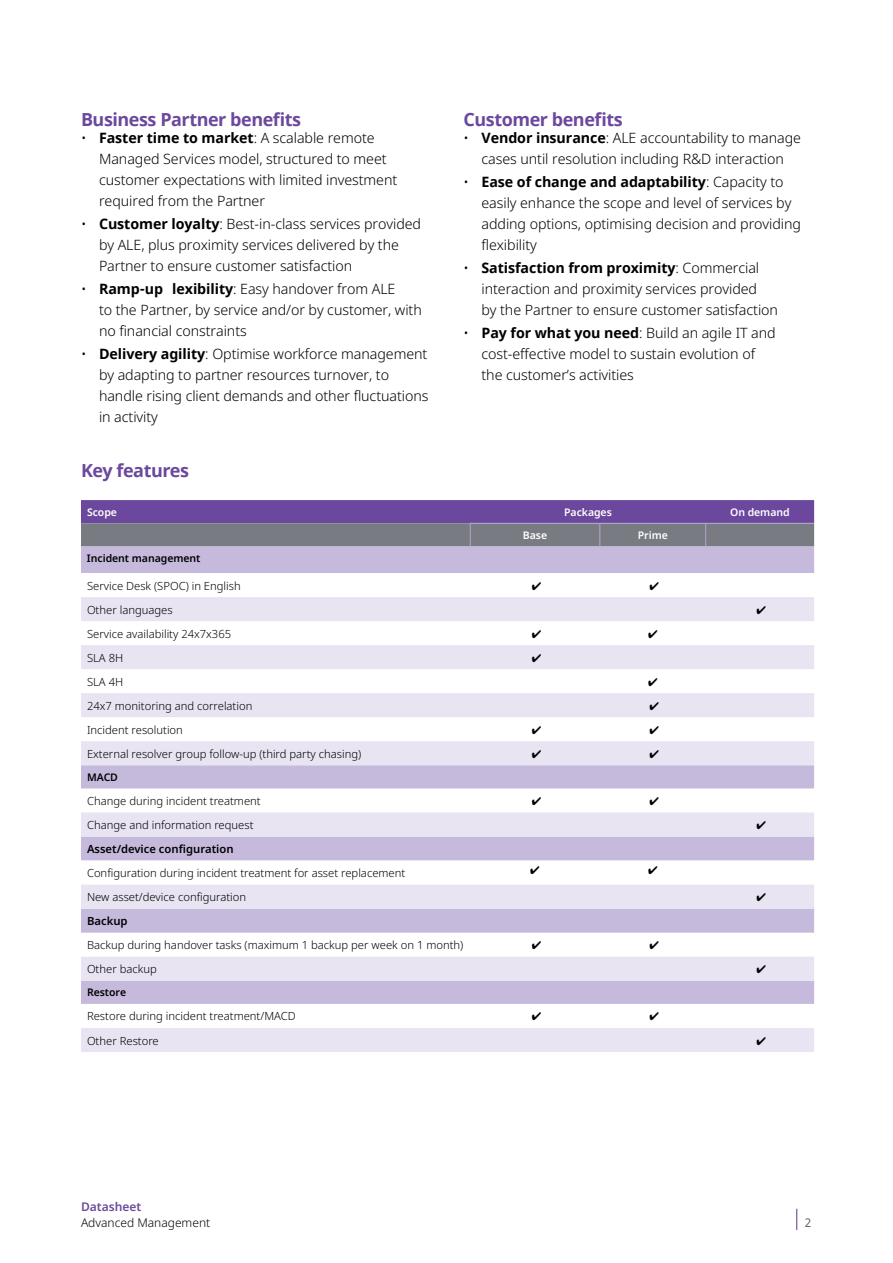
<style>
.page{position:relative;width:893px;height:1263px;background:#fff}
.page>*{position:absolute;margin:0;border:0;box-sizing:border-box;transform-origin:0 0}
.t1{font:700 18px "Noto Sans";letter-spacing:-.025em;color:#6b489d}
.t2{font:300 14.25px/21px "Noto Sans";letter-spacing:-.005em;color:#000}
.t3{font:300 12px "Noto Sans";color:#000}
.t4{font:600 12px "Noto Sans";color:#6b489d}
.t5{font:12px "Noto Sans";color:#5f636a}
.t6{font:300 11.25px "Noto Sans";color:#000}
.t7{font:600 11.25px "Noto Sans";color:#000}
.t8{font:600 10.5px "Noto Sans";letter-spacing:-.005em;color:#fff}
.t9{font:600 10.5px "Noto Sans";letter-spacing:-.005em;color:#000}
.s1{font-weight:700}
</style>
<div class="page">
<svg style="left:796px;top:1209px;width:1px;height:21px"></svg>
<div style="left:81px;top:546px;width:733px;height:27px;background:#c5b9dc"></div>
<svg style="left:81px;top:597px;width:733px;height:455px"></svg>
<svg style="left:81px;top:500px;width:733px;height:46px;background:#726290"></svg>
<svg style="left:757px;top:605px;width:9px;height:9px"></svg>
<svg style="left:532px;top:629px;width:9px;height:9px"></svg>
<svg style="left:648px;top:629px;width:9px;height:9px"></svg>
<svg style="left:532px;top:654px;width:9px;height:8px"></svg>
<svg style="left:648px;top:678px;width:9px;height:8px"></svg>
<svg style="left:650px;top:702px;width:9px;height:8px"></svg>
<svg style="left:532px;top:726px;width:9px;height:8px"></svg>
<svg style="left:650px;top:726px;width:9px;height:8px"></svg>
<svg style="left:532px;top:750px;width:9px;height:8px"></svg>
<svg style="left:650px;top:750px;width:9px;height:8px"></svg>
<svg style="left:532px;top:797px;width:9px;height:8px"></svg>
<svg style="left:650px;top:797px;width:9px;height:8px"></svg>
<svg style="left:757px;top:821px;width:9px;height:8px"></svg>
<svg style="left:531px;top:865px;width:8px;height:9px"></svg>
<svg style="left:648px;top:865px;width:9px;height:9px"></svg>
<svg style="left:757px;top:893px;width:9px;height:8px"></svg>
<svg style="left:532px;top:941px;width:9px;height:8px"></svg>
<svg style="left:650px;top:941px;width:9px;height:8px"></svg>
<svg style="left:757px;top:965px;width:9px;height:8px"></svg>
<svg style="left:532px;top:1012px;width:9px;height:8px"></svg>
<svg style="left:650px;top:1012px;width:9px;height:8px"></svg>
<svg style="left:757px;top:1036px;width:9px;height:8px"></svg>
<p class="t1" style="left:81px;top:106px;width:222px">Business Partner benefits</p>
<p class="t2" style="left:99px;top:127px;width:300px;text-indent:-18px">• <span class="s1">Faster time to market</span>: A scalable remote Managed Services model, structured to meet customer expectations with limited investment required from the Partner</p>
<p class="t2" style="left:99px;top:213px;width:324px;text-indent:-18px">• <span class="s1">Customer loyalty</span>: Best-in-class services provided by ALE, plus proximity services delivered by the<br>Partner to ensure customer satisfaction</p>
<p class="t2" style="left:99px;top:279px;width:324px;text-indent:-18px">• <span class="s1">Ramp-up lexibility</span>: Easy handover from ALE<br>to the Partner, by service and/or by customer, with no financial constraints</p>
<p class="t2" style="left:99px;top:344px;width:331px;text-indent:-18px">• <span class="s1">Delivery agility</span>: Optimise workforce management by adapting to partner resources turnover, to handle rising client demands and other fluctuations in activity</p>
<p class="t1" style="left:463px;top:106px;width:161px">Customer benefits</p>
<p class="t2" style="left:463px;top:127px;width:339px;text-align:center">• <span class="s1">Vendor insurance</span>: ALE accountability to manage cases until resolution including R&amp;D interaction</p>
<p class="t2" style="left:481px;top:171px;width:321px;text-indent:-18px">• <span class="s1">Ease of change and adaptability</span>: Capacity to easily enhance the scope and level of services by adding options, optimising decision and providing flexibility</p>
<p class="t2" style="left:481px;top:258px;width:298px;text-indent:-18px">• <span class="s1">Satisfaction from proximity</span>: Commercial interaction and proximity services provided<br>by the Partner to ensure customer satisfaction</p>
<p class="t2" style="left:481px;top:323px;width:296px;text-indent:-18px">• <span class="s1">Pay for what you need</span>: Build an agile IT and cost-effective model to sustain evolution of the customer’s activities</p>
<p class="t1" style="left:81px;top:457px;width:110px">Key features</p>
<p class="t8" style="left:87px;top:505px;width:31px">Scope</p>
<p class="t8" style="left:564px;top:505px;width:49px">Packages</p>
<p class="t8" style="left:730px;top:505px;width:61px">On demand</p>
<p class="t8" style="left:523px;top:528px;width:26px">Base</p>
<p class="t8" style="left:638px;top:528px;width:32px">Prime</p>
<p class="t9" style="left:87px;top:550px;width:115px">Incident management</p>
<p class="t6" style="left:87px;top:577px;width:155px">Service Desk (SPOC) in English</p>
<p class="t6" style="left:87px;top:602px;width:87px">Other languages</p>
<p class="t6" style="left:87px;top:626px;width:146px">Service availability 24x7x365</p>
<p class="t6" style="left:87px;top:650px;width:38px">SLA 8H</p>
<p class="t6" style="left:87px;top:674px;width:38px">SLA 4H</p>
<p class="t6" style="left:87px;top:698px;width:167px">24x7 monitoring and correlation</p>
<p class="t6" style="left:87px;top:722px;width:97px">Incident resolution</p>
<p class="t6" style="left:87px;top:746px;width:276px">External resolver group follow-up (third party chasing)</p>
<p class="t9" style="left:87px;top:770px;width:33px">MACD</p>
<p class="t6" style="left:87px;top:793px;width:175px">Change during incident treatment</p>
<p class="t6" style="left:87px;top:817px;width:168px">Change and information request</p>
<p class="t7" style="left:87px;top:841px;width:148px">Asset/device configuration</p>
<p class="t6" style="left:87px;top:865px;width:320px">Configuration during incident treatment for asset replacement</p>
<p class="t6" style="left:87px;top:889px;width:161px">New asset/device configuration</p>
<p class="t7" style="left:87px;top:913px;width:42px">Backup</p>
<p class="t6" style="left:87px;top:937px;width:378px">Backup during handover tasks (maximum 1 backup per week on 1 month)</p>
<p class="t6" style="left:87px;top:961px;width:71px">Other backup</p>
<p class="t9" style="left:87px;top:985px;width:41px">Restore</p>
<p class="t6" style="left:87px;top:1008px;width:210px">Restore during incident treatment/MACD</p>
<p class="t6" style="left:87px;top:1032px;width:73px">Other Restore</p>
<p class="t4" style="left:81px;top:1198px;width:62px">Datasheet</p>
<p class="t3" style="left:81px;top:1214px;width:131px">Advanced Management</p>
<p class="t5" style="left:805px;top:1214px;width:8px">2</p>
</div>
